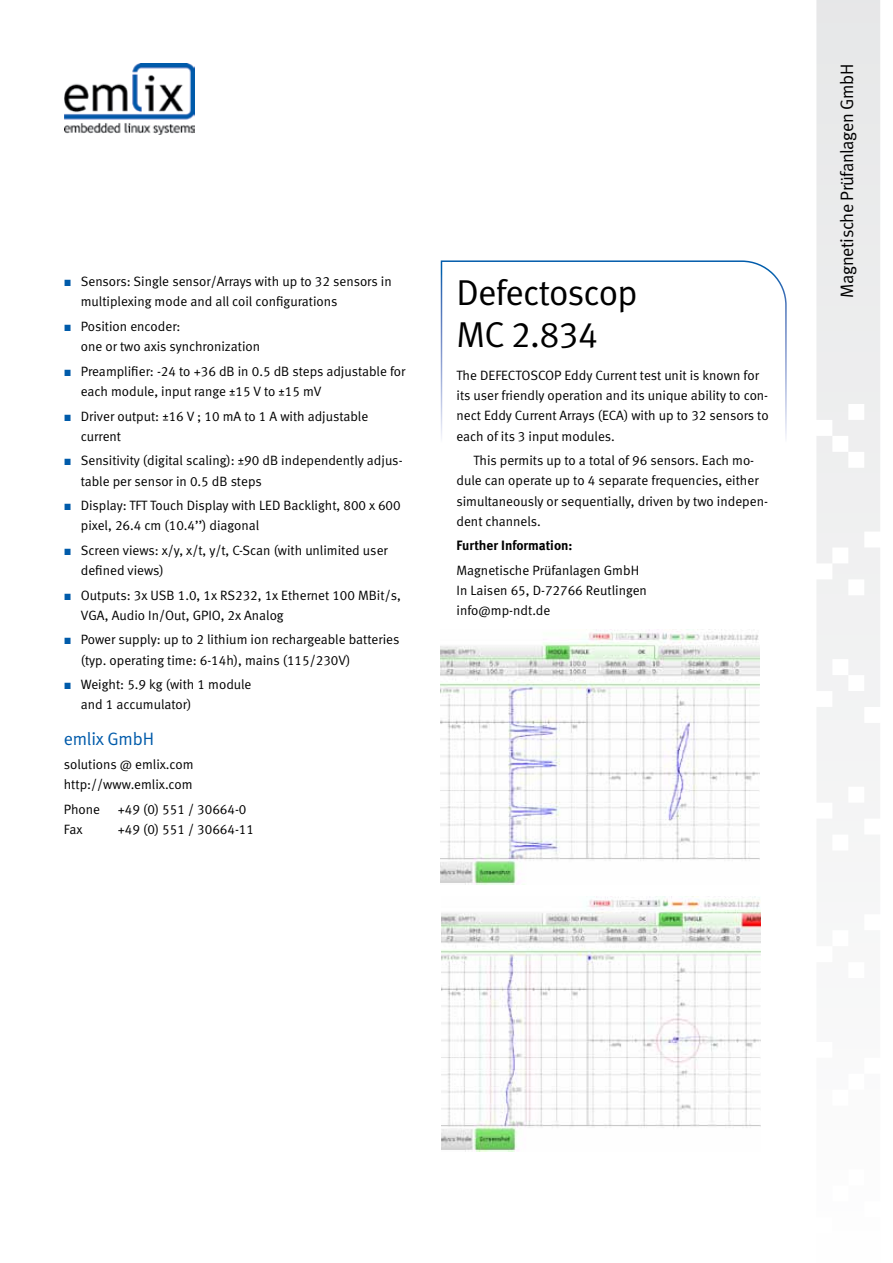
<style>
.page{position:relative;width:893px;height:1263px;background:#fff}
.page>*{position:absolute;margin:0;border:0;box-sizing:border-box;transform-origin:0 0}
.t1{font:36px/42px "Meta Normal LF";letter-spacing:-.02em;color:#000}
.t2{font:18px "Meta Normal LF";letter-spacing:-.02em;color:#000}
.t3{font:18px "Meta Normal LF";letter-spacing:-.01em;color:#005baa}
.t4{font:13.5px/24.5px "Meta Normal LF";color:#000}
.t5{font:700 13.5px "Meta";color:#000}
.t6{font:13.5px "Arial";color:#005baa;scale:.95 1}
</style>
<div class="page">
<img style="left:64px;top:64px;width:130px;height:71px">
<svg style="left:816px;top:0;width:64px;height:842px"></svg>
<img style="left:441px;top:896px;width:319px;height:255px">
<img style="left:441px;top:629px;width:319px;height:255px">
<svg style="left:441px;top:260px;width:346px;height:179px"></svg>
<p class="t6" style="left:64px;top:273px;width:10px">■</p>
<p class="t6" style="left:64px;top:317px;width:10px">■</p>
<p class="t6" style="left:64px;top:362px;width:10px">■</p>
<p class="t6" style="left:64px;top:407px;width:10px">■</p>
<p class="t6" style="left:64px;top:452px;width:10px">■</p>
<p class="t6" style="left:64px;top:496px;width:10px">■</p>
<p class="t6" style="left:64px;top:541px;width:10px">■</p>
<p class="t6" style="left:64px;top:586px;width:10px">■</p>
<p class="t6" style="left:64px;top:631px;width:10px">■</p>
<p class="t6" style="left:64px;top:675px;width:10px">■</p>
<p class="t4" style="left:81px;top:269px;width:312px">Sensors: Single sensor/Arrays with up to 32 sensors in</p>
<p class="t4" style="left:81px;top:289px;width:258px">multiplexing mode and all coil configurations<br>Position encoder:</p>
<p class="t4" style="left:81px;top:334px;width:326px">one or two axis synchronization<br>Preamplifier: -24 to +36 dB in 0.5 dB steps adjustable for</p>
<p class="t4" style="left:81px;top:379px;width:289px">each module, input range ±15 toV ±15 mV<br>Driver output: ±16 V ; 10 mA to A1 with adjustable</p>
<p class="t4" style="left:81px;top:424px;width:42px">current</p>
<p class="t4" style="left:81px;top:468px;width:182px">table per sensor in 0.5 dB steps</p>
<p class="t4" style="left:81px;top:448px;width:323px">Sensitivity (digital scaling :) ±90 dB independently adjus-</p>
<p class="t4" style="left:81px;top:493px;width:321px">Display: TFT Touch Display with LED Backlight, 800 x 600</p>
<p class="t4" style="left:81px;top:513px;width:308px">pixel, 26.4 cm (10.4’’) diagonal<br>Screen views -C, t/y, t/x,y/x: Scan (with unlimited user</p>
<p class="t4" style="left:81px;top:558px;width:321px">defined views(<br>Outputs x3: USB 1.0, x1 RS232, x1 Ethernet 100 MBit ,s/</p>
<p class="t4" style="left:81px;top:603px;width:320px">VGA, Audio In/Out, GPIO x2, Analog<br>Power supply: up to 2 lithium ion rechargeable batteries</p>
<p class="t4" style="left:81px;top:647px;width:271px">(typ. operating time: 6-14 ,)h mains (115/230 (V<br>Weight: 5.9 kg (with 1 module</p>
<p class="t4" style="left:81px;top:692px;width:112px">and 1 accumulator(</p>
<h2 class="t3" style="left:64px;top:728px;width:92px">emlix GmbH</h2>
<p class="t4" style="left:64px;top:754px;width:131px;line-height:20.2px">solutions @ emlix.com http://www.emlix.com</p>
<p class="t4" style="left:118px;top:797px;width:130px">+49 (0) 551 / 30664-0</p>
<p class="t4" style="left:64px;top:797px;width:38px">Phone</p>
<p class="t4" style="left:64px;top:817px;width:20px">Fax</p>
<p class="t4" style="left:118px;top:817px;width:138px">+49 (0) 551 / 30664-11</p>
<h1 class="t1" style="left:456px;top:271px;width:183px">Defectoscop<br>MC 2.834</h1>
<p class="t4" style="left:456px;top:363px;width:304px">The DEFECTOSCOP Eddy Current test unit is known for</p>
<p class="t4" style="left:456px;top:403px;width:314px">nect Eddy Current Arrays (ECA) with up to 32 sensors to</p>
<p class="t4" style="left:456px;top:383px;width:313px">its user friendly operation and its unique ability to con-</p>
<p class="t4" style="left:456px;top:423px;width:160px">each of its 3 input modules.</p>
<p class="t4" style="left:456px;top:468px;width:304px">dule can operate up to 4 separate frequencies, either</p>
<p class="t4" style="left:473px;top:448px;width:282px">This permits up to a total of 96 sensors. Each mo-</p>
<p class="t4" style="left:456px;top:488px;width:313px">simultaneously or sequentially, driven by two indepen-</p>
<p class="t5" style="left:456px;top:538px;width:118px">Further Information:</p>
<p class="t4" style="left:456px;top:560px;width:192px;line-height:20.2px">Magnetische Prüfanlagen GmbH<br>In Laisen 65, D-72766 Reutlingen info@mp-ndt.de</p>
<p class="t4" style="left:456px;top:509px;width:86px">dent channels.</p>
<h2 class="t2" style="left:836px;top:298px;width:235px;rotate:-90deg">Magnetische Prüfanlagen GmbH</h2>
</div>
